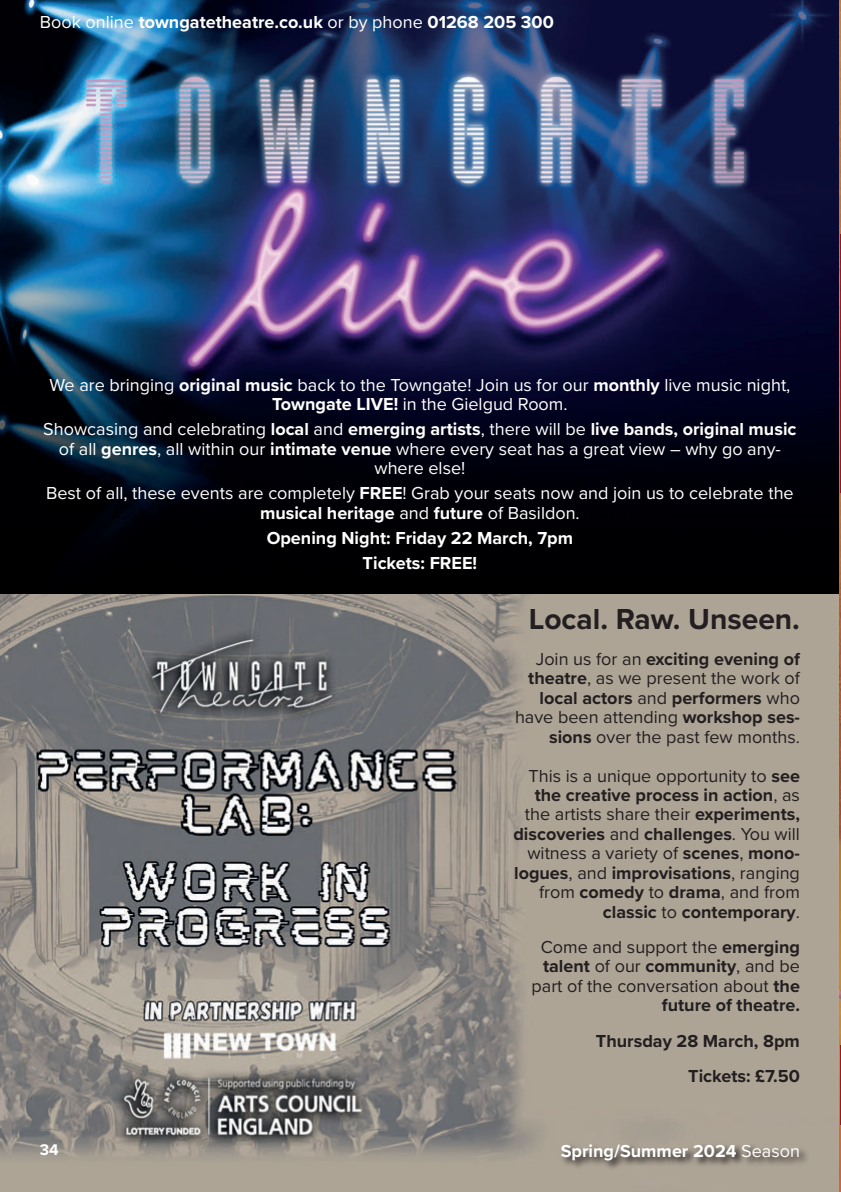
<style>
.page{position:relative;width:841px;height:1192px;background:#fff}
.page>*{position:absolute;margin:0;border:0;box-sizing:border-box;transform-origin:0 0}
.t1{font:700 30px "Proxima Nova";color:#231f20}
.t2{font:18px/19.4px "Proxima Nova";color:#fff;text-align:center}
.t3{font:700 18px/19.4px "Proxima Nova";color:#231f20;text-align:right}
.t4{font:18px/19.4px "Proxima Nova";color:#231f20;text-align:right}
.t5{font:700 18px/25px "Proxima Nova";color:#fff;text-align:center}
.t6{font:700 16px "Proxima Nova";color:#fff}
.s1{font-weight:400}
.s2{font-weight:700}
</style>
<div class="page">
<img style="left:0;top:0;width:840px;height:1188px">
<svg style="left:0;top:594px;width:839px;height:597px;background:#969089"></svg>
<svg style="left:559px;top:1142px;width:249px;height:28px;background:#968d81"></svg>
<hr style="left:839px;top:1045px;width:1px;height:79px;background:#d1232a">
<hr style="left:839px;top:234px;width:1px;height:258px;background:#d1232a">
<svg style="left:838px;top:1188px;width:3px;height:4px"></svg>
<p class="t5" style="left:40px;top:9px;width:515px"><span class="s1">Book online</span> towngatetheatre.co.uk <span class="s1">or by phone</span> 01268 205 300</p>
<p class="t2" style="left:49px;top:374px;width:742px">We are bringing <span class="s2">original music</span> back to the Towngate! Join us for our <span class="s2">monthly</span> live music night,<br><span class="s2">Towngate LIVE!</span> in the Gielgud Room.</p>
<p class="t2" style="left:43px;top:419px;width:754px">Showcasing and celebrating <span class="s2">local</span> and <span class="s2">emerging artists</span>, there will be <span class="s2">live bands, original music </span>of all <span class="s2">genres</span>, all within our <span class="s2">intimate venue</span> where every seat has a great view – why go any&shy;where else!</p>
<p class="t2" style="left:46px;top:482px;width:749px">Best of all, these events are completely <span class="s2">FREE</span>! Grab your seats now and join us to celebrate the <span class="s2">musical heritage</span> and <span class="s2">future</span> of Basildon.</p>
<p class="t5" style="left:266px;top:525px;width:308px">Opening Night: Friday 22 March, 7pm<br>Tickets: FREE!</p>
<h1 class="t1" style="left:529px;top:597px;width:272px">Local. Raw. Unseen.</h1>
<p class="t4" style="left:515px;top:648px;width:286px">Join us for an <span class="s2">exciting evening of theatre</span>, as we present the work of <span class="s2">local actors</span> and <span class="s2">performers</span> who have been attending <span class="s2">workshop ses&shy;sions</span> over the past few months.</p>
<p class="t3" style="left:513px;top:765px;width:288px"><span class="s1">This is a unique opportunity to</span> see the creative process in action<span class="s1">, as the artists share their</span> experiments, discoveries <span class="s1">and</span> challenges<span class="s1">. You will witness a variety of</span> scenes<span class="s1">,</span> mono&shy;logues<span class="s1">, and</span> improvisations<span class="s1">, ranging from</span> comedy <span class="s1">to</span> drama<span class="s1">, and from </span>classic <span class="s1">to</span> contemporary<span class="s1">.</span></p>
<p class="t4" style="left:531px;top:936px;width:270px">Come and support the <span class="s2">emerging talent</span> of our <span class="s2">community</span>, and be part of the conversation about <span class="s2">the future of theatre.</span></p>
<p class="t3" style="left:596px;top:1022px;width:205px;line-height:35.4px">Thursday 28 March, 8pm<br>Tickets: £7.50</p>
<p class="t6" style="left:40px;top:1137px;width:20px">34</p>
<p class="t5" style="left:560px;top:1137px;width:241px">Spring/Summer 2024 <span class="s1">Season</span></p>
</div>
